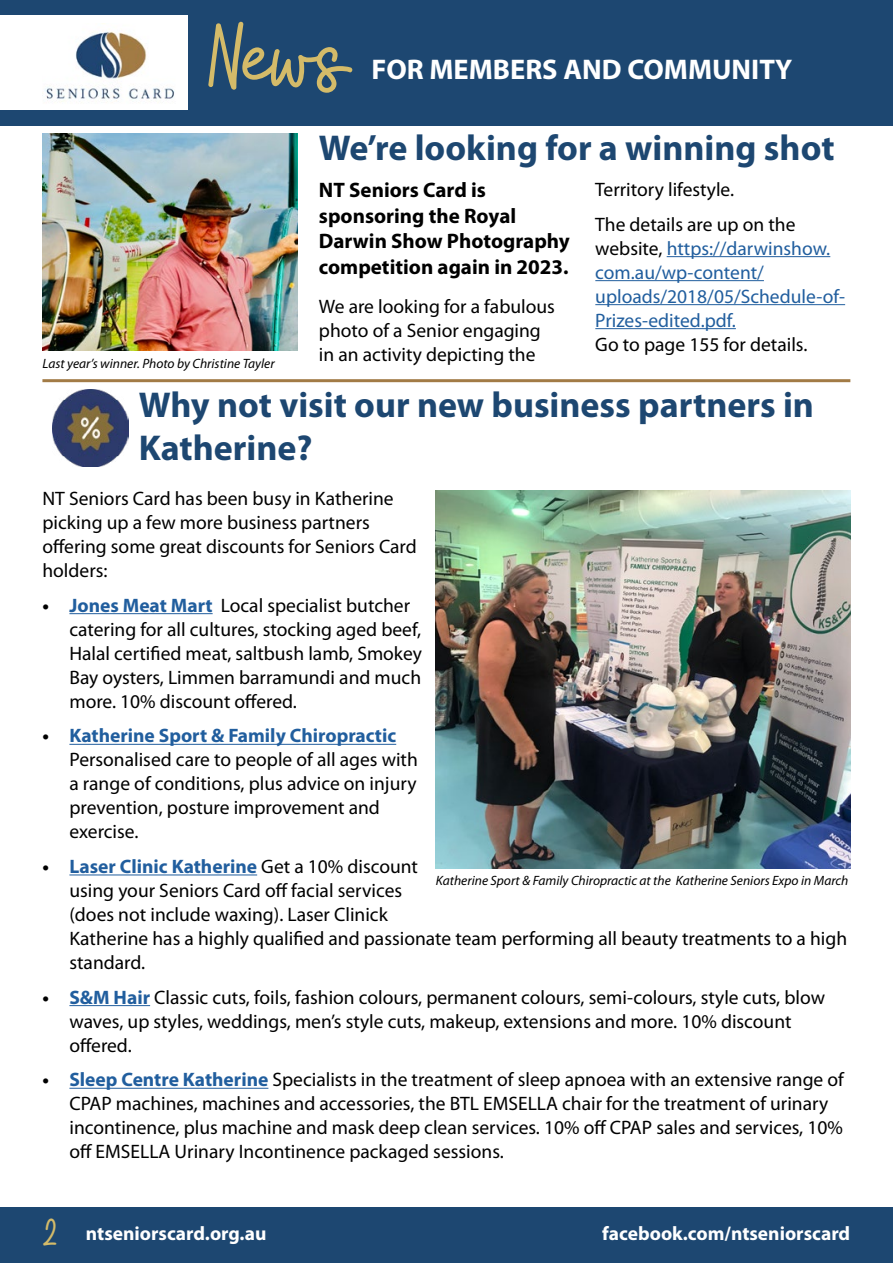
<style>
.page{position:relative;width:893px;height:1263px;background:#fff}
.page>*{position:absolute;margin:0;border:0;box-sizing:border-box;transform-origin:0 0}
.t1{font:43.5px "KH Blackline Script Medium";color:#d4bb69}
.t2{font:700 36px/43.2px "Myriad Pro";color:#1d4771}
.t3{font:700 28.5px "Myriad Pro";color:#fff}
.t4{font:700 21px/25.5px "Myriad Pro";color:#000}
.t5{font:19.5px/24px "Myriad Pro";color:#000}
.t6{font:19.5px/24px "Myriad Pro";color:#215e9e}
.t7{font:700 19.5px "Myriad Pro";color:#fff}
.t8{font:italic 13.5px "Myriad Pro";color:#000}
.s1{color:#000}
.s2{font-weight:700}
.s3{font-weight:700;color:#215e9e}
</style>
<div class="page">
<div style="left:0;top:1207px;width:893px;height:56px;background:#1d4771"></div>
<div style="left:0;top:0;width:893px;height:125px;background:#1d4771"></div>
<svg style="left:208px;top:22px;width:145px;height:71px"></svg>
<div style="left:0;top:16px;width:187px;height:94px;background:#fff"></div>
<img style="left:42px;top:31px;width:133px;height:71px">
<hr style="left:42px;top:379px;width:808px;height:3px;background:#a27b46">
<img style="left:52px;top:390px;width:77px;height:76px">
<img style="left:42px;top:133px;width:256px;height:217px">
<hr style="left:667px;top:256px;width:163px;height:1px;background:#215e9e">
<hr style="left:595px;top:280px;width:169px;height:1px;background:#215e9e">
<hr style="left:595px;top:304px;width:250px;height:1px;background:#215e9e">
<hr style="left:595px;top:328px;width:141px;height:1px;background:#215e9e">
<hr style="left:69px;top:613px;width:144px;height:1px;background:#215e9e">
<hr style="left:69px;top:744px;width:327px;height:1px;background:#215e9e">
<hr style="left:69px;top:874px;width:188px;height:1px;background:#215e9e">
<hr style="left:69px;top:1005px;width:81px;height:1px;background:#215e9e">
<hr style="left:69px;top:1088px;width:199px;height:1px;background:#215e9e">
<img style="left:436px;top:490px;width:414px;height:379px">
<h3 class="t3" style="left:371px;top:53px;width:422px">FOR MEMBERS AND COMMUNITY</h3>
<h2 class="t2" style="left:319px;top:127px;width:517px">We’re looking for a winning shot</h2>
<p class="t4" style="left:319px;top:178px;width:252px">NT Seniors Card is sponsoring the Royal<br>Darwin Show Photography competition again in 2023.</p>
<p class="t5" style="left:319px;top:294px;width:238px">We are looking for a fabulous photo of a Senior engaging in an activity depicting the</p>
<p class="t5" style="left:595px;top:173px;width:202px;line-height:34.7px">Territory lifestyle.<br>The details are up on the</p>
<p class="t6" style="left:595px;top:237px;width:251px"><span class="s1">website,</span> https://darwinshow. com.au/wp-content/ uploads/2018/05/Schedule-of-<br>Prizes-edited.pdf.</p>
<p class="t5" style="left:595px;top:333px;width:214px">Go to page 155 for details.</p>
<p class="t8" style="left:43px;top:356px;width:234px">Last year’s winner. Photo by Christine Tayler</p>
<h2 class="t2" style="left:139px;top:384px;width:677px">Why not visit our new business partners in<br>Katherine?</h2>
<p class="t5" style="left:42px;top:487px;width:376px">NT Seniors Card has been busy in Katherine picking up a few more business partners offering some great discounts for Seniors Card holders:</p>
<p class="t5" style="left:69px;top:594px;width:354px;text-indent:-27px"><span class="s2">•</span> <span class="s3">Jones Meat Mart</span> Local specialist butcher catering for all cultures, stocking aged beef, Halal certified meat, saltbush lamb, Smokey Bay oysters, Limmen barramundi and much more. 10% discount offered.</p>
<p class="t5" style="left:69px;top:724px;width:350px;text-indent:-27px"><span class="s2">•</span> <span class="s3">Katherine Sport &amp; Family Chiropractic </span>Personalised care to people of all ages with a range of conditions, plus advice on injury prevention, posture improvement and exercise.</p>
<p class="t5" style="left:69px;top:855px;width:779px;text-indent:-27px"><span class="s2">•</span> <span class="s3">Laser Clinic Katherine</span> Get a 10% discount<br>using your Seniors Card off facial services<br>(does not include waxing). Laser Clinick<br>Katherine has a highly qualified and passionate team performing all beauty treatments to a high standard.</p>
<p class="t5" style="left:69px;top:985px;width:757px;text-indent:-27px"><span class="s2">•</span> <span class="s3">S&amp;M Hair</span> Classic cuts, foils, fashion colours, permanent colours, semi-colours, style cuts, blow waves, up styles, weddings, men’s style cuts, makeup, extensions and more. 10% discount offered.</p>
<p class="t5" style="left:69px;top:1068px;width:776px;text-indent:-27px"><span class="s2">•</span> <span class="s3">Sleep Centre Katherine</span> Specialists in the treatment of sleep apnoea with an extensive range of CPAP machines, machines and accessories, the BTL EMSELLA chair for the treatment of urinary incontinence, plus machine and mask deep clean services. 10% off CPAP sales and services, 10% off EMSELLA Urinary Incontinence packaged sessions.</p>
<p class="t8" style="left:436px;top:873px;width:414px">Katherine Sport &amp; Family Chiropractic at the Katherine Seniors Expo in March</p>
<h1 class="t1" style="left:43px;top:1197px;width:16px">2</h1>
<p class="t7" style="left:86px;top:1222px;width:182px">ntseniorscard.org.au</p>
<p class="t7" style="left:602px;top:1223px;width:249px">facebook.com/ntseniorscard</p>
</div>
